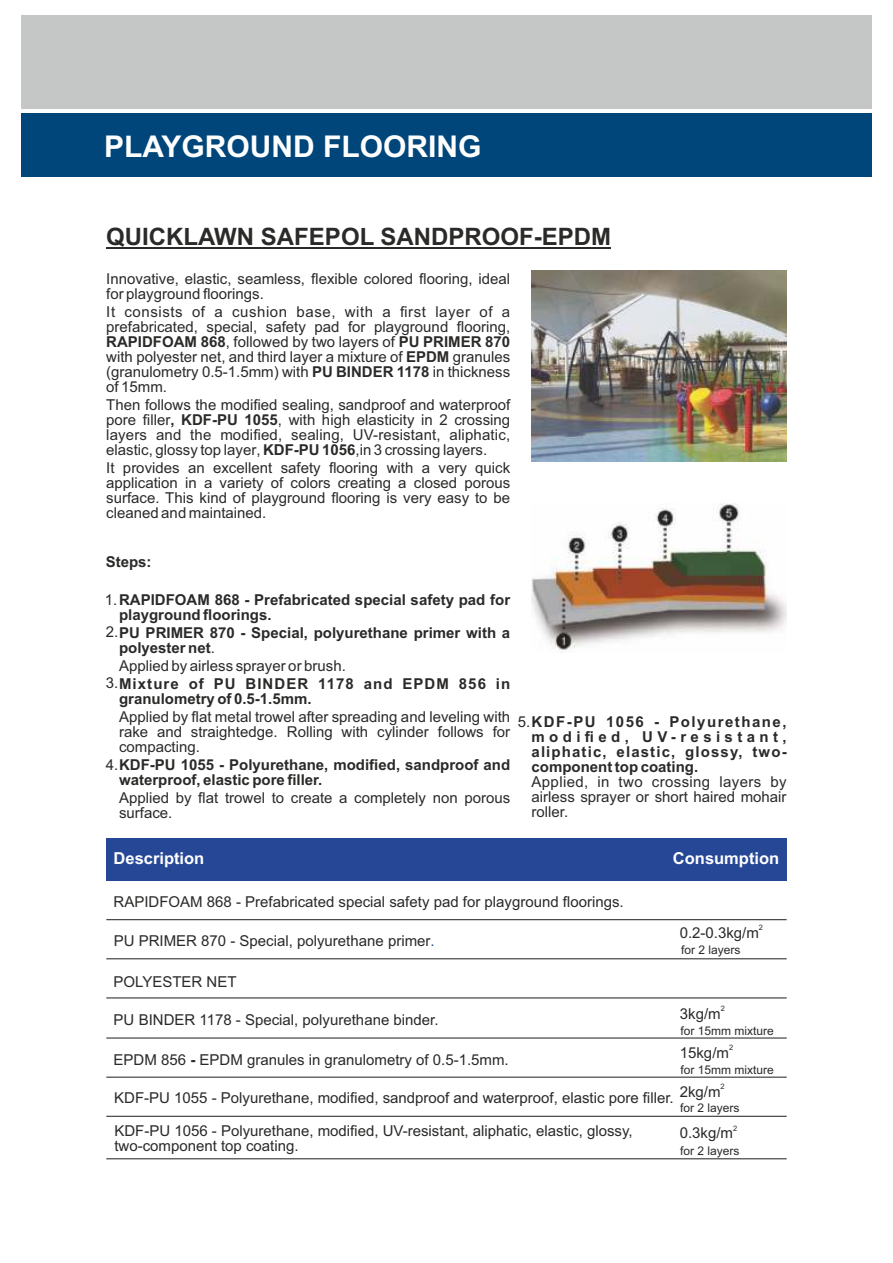
<style>
.page{position:relative;width:893px;height:1263px;background:#fff}
.page>*{position:absolute;margin:0;border:0;box-sizing:border-box;transform-origin:0 0}
.t1{font:700 30px "Arial";color:#fefefe}
.t2{font:700 24px "Arial";color:#2b2a29}
.t3{font:700 16.5px "Arial";color:#fefefe}
.t4{font:15px/15px "Arial";color:#2b2a29;text-align:justify}
.t5{font:700 15px/15px "Arial";color:#2b2a29}
.t6{font:700 15px "Arial";letter-spacing:.1em;color:#2b2a29}
.t7{font:12px "Arial";color:#2b2a29}
.t8{font:7.5px "Arial";color:#2b2a29}
.s1{font-weight:700}
.s2{font-weight:400}
.s3{color:#264796}
</style>
<div class="page">
<div style="left:21px;top:113px;width:851px;height:63px;background:#00467a"></div>
<div style="left:21px;top:15px;width:851px;height:93px;background:#c5c6c6"></div>
<hr style="left:106px;top:248px;width:505px;height:1px;background:#2b2a29">
<div style="left:106px;top:838px;width:681px;height:42px;background:#264796"></div>
<hr style="left:106px;top:919px;width:681px;height:1px;background:#2b2a29">
<hr style="left:106px;top:958px;width:681px;height:1px;background:#2b2a29">
<hr style="left:106px;top:997px;width:681px;height:1px;background:#2b2a29">
<hr style="left:106px;top:1037px;width:681px;height:1px;background:#2b2a29">
<hr style="left:106px;top:1076px;width:681px;height:2px;background:#2b2a29">
<hr style="left:106px;top:1158px;width:681px;height:1px;background:#2b2a29">
<hr style="left:106px;top:1116px;width:681px;height:1px;background:#2b2a29">
<img style="left:531px;top:504px;width:256px;height:149px">
<img style="left:532px;top:270px;width:255px;height:191px">
<h1 class="t1" style="left:104px;top:135px;width:379px">PLAYGROUND FLOORING</h1>
<h2 class="t2" style="left:106px;top:228px;width:506px">QUICKLAWN SAFEPOL SANDPROOF-EPDM</h2>
<p class="t4" style="left:106px;top:272px;width:405px">Innovative, elastic, seamless, flexible colored flooring, ideal for playground floorings.</p>
<p class="t4" style="left:106px;top:305px;width:405px">It consists of a cushion base, with a first layer of a prefabricated, special, safety pad for playground flooring, <span class="s1">RAPIDFOAM 868</span>, followed by two layers of <span class="s1">PU PRIMER 870 </span>with polyester net, and third layer a mixture of <span class="s1">EPDM</span> granules (granulometry 0.5-1.5mm) with <span class="s1">PU BINDER 1178</span> in thickness of 15mm.</p>
<p class="t4" style="left:106px;top:398px;width:405px">Then follows the modified sealing, sandproof and waterproof pore filler<span class="s1">, KDF-PU 1055</span>, with high elasticity in 2 crossing layers and the modified, sealing, UV-resistant, aliphatic, elastic, glossy top layer, <span class="s1">KDF-PU 1056</span>,in 3 crossing layers.</p>
<p class="t4" style="left:106px;top:461px;width:405px">It provides an excellent safety flooring with a very quick application in a variety of colors creating a closed porous surface. This kind of playground flooring is very easy to be cleaned and maintained.</p>
<p class="t5" style="left:106px;top:555px;width:47px">Steps:</p>
<p class="t5" style="left:119px;top:593px;width:393px;text-indent:-14px"><span class="s2">1.</span>RAPIDFOAM 868 - Prefabricated special safety pad for playground floorings.</p>
<p class="t5" style="left:119px;top:626px;width:393px;text-indent:-13px"><span class="s2">2.</span>PU PRIMER 870 - Special, polyurethane primer with a polyester net<span class="s2">.</span></p>
<p class="t4" style="left:106px;top:658px;width:406px;line-height:18px;text-indent:13px">Applied by airless sprayer or brush.<br>3.<span class="s1">Mixture of PU BINDER 1178 and EPDM 856 in</span></p>
<p class="t5" style="left:119px;top:692px;width:194px">granulometry of 0.5-1.5mm.</p>
<p class="t4" style="left:119px;top:710px;width:393px">Applied by flat metal trowel after spreading and leveling with rake and straightedge. Rolling with cylinder follows for compacting.</p>
<p class="t5" style="left:119px;top:758px;width:393px;text-indent:-13px"><span class="s2">4.</span>KDF-PU 1055 - Polyurethane, modified, sandproof and waterproof, elastic pore filler.</p>
<p class="t4" style="left:119px;top:791px;width:393px">Applied by flat trowel to create a completely non porous surface.</p>
<p class="t6" style="left:518px;top:716px;width:270px"><span class="s2">5.</span>KDF-PU 1056 - Polyurethane,</p>
<p class="t5" style="left:531px;top:731px;width:257px;text-align:justify">modified, UV-resistant, aliphatic, elastic, glossy, two&shy;component top coating.</p>
<p class="t4" style="left:531px;top:776px;width:257px">Applied, in two crossing layers by airless sprayer or short haired mohair roller.</p>
<p class="t3" style="left:114px;top:852px;width:92px">Description</p>
<p class="t3" style="left:673px;top:852px;width:108px">Consumption</p>
<p class="t4" style="left:114px;top:895px;width:512px">RAPIDFOAM 868 - Prefabricated special safety pad for playground floorings.</p>
<p class="t4" style="left:114px;top:935px;width:322px">PU PRIMER 870 - Special, polyurethane primer<span class="s3">.</span></p>
<p class="t4" style="left:114px;top:975px;width:125px">POLYESTER NET</p>
<p class="t8" style="left:759px;top:924px;width:6px">2</p>
<p class="t4" style="left:680px;top:926px;width:81px">0.2-0.3kg/m</p>
<p class="t7" style="left:681px;top:946px;width:61px">for 2 layers</p>
<p class="t4" style="left:114px;top:1014px;width:326px">PU BINDER 1178 - Special, polyurethane binder.</p>
<p class="t4" style="left:114px;top:1053px;width:397px">EPDM 856 <span class="s1">-</span> EPDM granules in granulometry of 0.5-1.5mm.</p>
<p class="t8" style="left:721px;top:1006px;width:6px">2</p>
<p class="t4" style="left:680px;top:1007px;width:42px">3kg/m</p>
<p class="t7" style="left:681px;top:1026px;width:95px">for 15mm mixture</p>
<p class="t7" style="left:681px;top:1065px;width:95px">for 15mm mixture</p>
<p class="t8" style="left:729px;top:1045px;width:6px">2</p>
<p class="t4" style="left:680px;top:1046px;width:51px">15kg/m</p>
<p class="t8" style="left:721px;top:1083px;width:6px">2</p>
<p class="t4" style="left:680px;top:1085px;width:42px">2kg/m</p>
<p class="t4" style="left:114px;top:1092px;width:561px">KDF-PU 1055 - Polyurethane, modified, sandproof and waterproof, elastic pore filler.</p>
<p class="t7" style="left:680px;top:1104px;width:61px">for 2 layers</p>
<p class="t7" style="left:680px;top:1146px;width:61px">for 2 layers</p>
<p class="t4" style="left:114px;top:1124px;width:520px">KDF-PU 1056 - Polyurethane, modified, UV-resistant, aliphatic, elastic, glossy, two-component top coating.</p>
<p class="t8" style="left:733px;top:1125px;width:6px">2</p>
<p class="t4" style="left:680px;top:1127px;width:55px">0.3kg/m</p>
</div>
